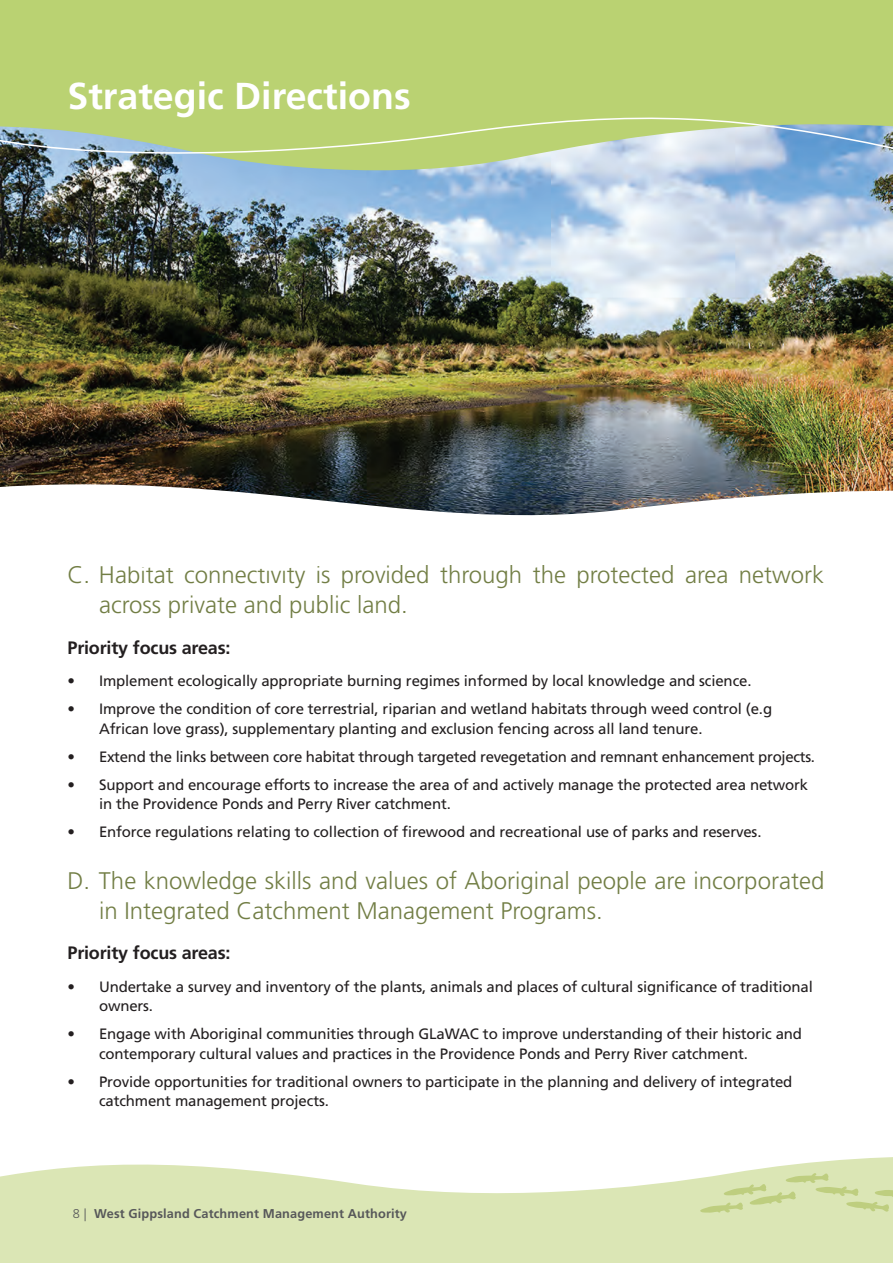
<style>
.page{position:relative;width:893px;height:1263px;background:#fff}
.page>*{position:absolute;margin:0;border:0;box-sizing:border-box;transform-origin:0 0}
.Heading_1{font:700 37.5px "Frutiger";color:#fff}
.Heading_3{font:300 24px/30px "Frutiger";color:#727e45}
.H4-body_bold_black{font:700 18px "Frutiger";letter-spacing:-.01em;color:#231f20}
.Dot_points{font:15px/19.5px "Frutiger";letter-spacing:-.01em;color:#231f20}
.Dot_points-last_line{font:15px/19.5px "Frutiger";letter-spacing:-.01em;color:#231f20}
.t1{font:700 12.75px "Frutiger";letter-spacing:.01em;color:#57585a}
.s1{font-weight:300}
</style>
<div class="page">
<img style="left:0;top:192px;width:893px;height:265px">
<svg style="left:0;top:0;width:893px;height:192px;background:#b1ca83"></svg>
<svg style="left:891px;top:164px;width:2px;height:12px"></svg>
<svg style="left:0;top:107px;width:893px;height:57px;background:#b3ca95"></svg>
<svg style="left:0;top:1157px;width:893px;height:106px;fill:#dbe6b5"></svg>
<svg style="left:700px;top:1173px;width:193px;height:40px;background:#d5e1ab"></svg>
<img style="left:0;top:457px;width:893px;height:59px">
<p class="Heading_1" style="left:68px;top:74px;width:345px">Strategic Directions</p>
<p class="Heading_3" style="left:99px;top:560px;width:727px;text-indent:-32px">C. Habitat connectivity is provided through the protected area network across private and public land.</p>
<p class="H4-body_bold_black" style="left:68px;top:637px;width:165px">Priority focus areas:</p>
<p class="Dot_points" style="left:68px;top:671px;width:685px">• Implement ecologically appropriate burning regimes informed by local knowledge and science.</p>
<p class="Dot_points" style="left:99px;top:699px;width:675px;text-indent:-32px">• Improve the condition of core terrestrial, riparian and wetland habitats through weed control (e.g<br>African love grass), supplementary planting and exclusion fencing across all land tenure.</p>
<p class="Dot_points" style="left:68px;top:747px;width:749px">• Extend the links between core habitat through targeted revegetation and remnant enhancement projects.</p>
<p class="Dot_points" style="left:99px;top:775px;width:711px;text-indent:-32px">• Support and encourage efforts to increase the area of and actively manage the protected area network in the Providence Ponds and Perry River catchment.</p>
<p class="Dot_points-last_line" style="left:68px;top:822px;width:695px">• Enforce regulations relating to collection of firewood and recreational use of parks and reserves.</p>
<p class="Heading_3" style="left:99px;top:866px;width:727px;text-indent:-32px">D. The knowledge skills and values of Aboriginal people are incorporated in Integrated Catchment Management Programs.</p>
<p class="H4-body_bold_black" style="left:68px;top:943px;width:165px">Priority focus areas:</p>
<p class="Dot_points" style="left:99px;top:977px;width:715px;text-indent:-32px">• Undertake a survey and inventory of the plants, animals and places of cultural significance of traditional owners.</p>
<p class="Dot_points" style="left:99px;top:1024px;width:705px;text-indent:-32px">• Engage with Aboriginal communities through GLaWAC to improve understanding of their historic and contemporary cultural values and practices in the Providence Ponds and Perry River catchment.</p>
<p class="Dot_points-last_line" style="left:99px;top:1072px;width:695px;text-indent:-32px">• Provide opportunities for traditional owners to participate in the planning and delivery of integrated catchment management projects.</p>
<p class="t1" style="left:73px;top:1206px;width:336px"><span class="s1">8 |</span> West Gippsland Catchment Management Authority</p>
</div>
